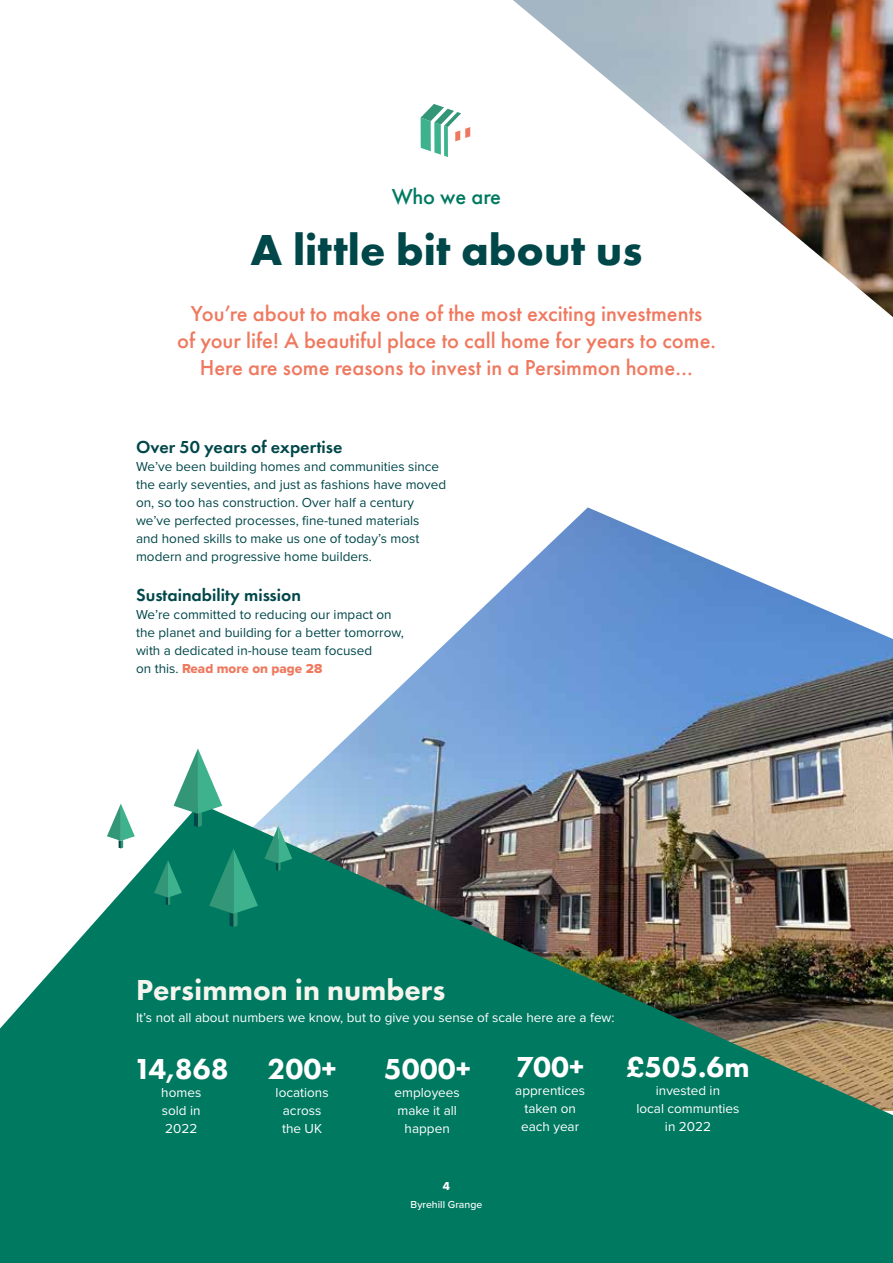
<style>
.page{position:relative;width:893px;height:1263px;background:#fff}
.page>*{position:absolute;margin:0;border:0;box-sizing:border-box;transform-origin:0 0}
.t1{font:700 45px "Futura PT";color:#00474a}
.t2{font:800 30px "Futura PT";color:#fff}
.t3{font:800 30px "Futura PT";color:#f5f5ee}
.t4{font:500 22.5px/27px "Futura PT";color:#ef795f;text-align:center}
.t5{font:500 22.5px "Futura PT";letter-spacing:-.01em;color:#007961}
.t6{font:600 18px "Futura PT";color:#00474a}
.t7{font:13.5px/18px "Proxima Nova";color:#00474a}
.t8{font:13.5px/18px "Proxima Nova";color:#fff;text-align:center}
.t9{font:13.5px "Proxima Nova Extrabld";color:#ef795f}
.t10{font:700 12px "Futura PT";color:#fff}
.t11{font:500 10.5px "Proxima Nova";color:#fff}
.s1{font-family:"Proxima Nova";color:#00474a}
</style>
<div class="page">
<svg style="left:278px;top:0;width:615px;height:803px"></svg>
<img style="left:0;top:803px;width:893px;height:460px">
<svg style="left:209px;top:848px;width:49px;height:79px;background:#178a6e"></svg>
<svg style="left:174px;top:748px;width:48px;height:79px"></svg>
<svg style="left:264px;top:826px;width:28px;height:45px"></svg>
<svg style="left:154px;top:860px;width:28px;height:45px"></svg>
<svg style="left:107px;top:803px;width:28px;height:45px"></svg>
<svg style="left:421px;top:104px;width:49px;height:53px"></svg>
<h3 class="t5" style="left:392px;top:183px;width:111px">Who we are</h3>
<h1 class="t1" style="left:251px;top:221px;width:393px">A little bit about us</h1>
<h3 class="t4" style="left:177px;top:300px;width:540px">You’re about to make one of the most exciting investments<br>of your life! A beautiful place to call home for years to come.<br>Here are some reasons to invest in a Persimmon home…</h3>
<h3 class="t6" style="left:136px;top:436px;width:208px">Over 50 years of expertise</h3>
<p class="t7" style="left:136px;top:457px;width:312px">We’ve been building homes and communities since the early seventies, and just as fashions have moved on, so too has construction. Over half a century we’ve perfected processes, fine-tuned materials<br>and honed skills to make us one of today’s most modern and progressive home builders.</p>
<h3 class="t6" style="left:136px;top:583px;width:166px">Sustainability mission</h3>
<p class="t7" style="left:136px;top:605px;width:269px">We’re committed to reducing our impact on the planet and building for a better tomorrow, with a dedicated in-house team focused</p>
<p class="t9" style="left:136px;top:658px;width:188px"><span class="s1">on this.</span> Read more on page 28</p>
<h2 class="t3" style="left:136px;top:971px;width:311px">Persimmon in numbers</h2>
<p class="t8" style="left:136px;top:1008px;width:480px">It’s not all about numbers we know, but to give you sense of scale here are a few:</p>
<h2 class="t2" style="left:134px;top:1050px;width:97px">14,868</h2>
<p class="t8" style="left:161px;top:1083px;width:41px;text-align:justify">homes sold in 2022</p>
<h2 class="t2" style="left:268px;top:1050px;width:70px">200+</h2>
<p class="t8" style="left:276px;top:1083px;width:55px">locations across the UK</p>
<h2 class="t2" style="left:384px;top:1050px;width:88px">5000+</h2>
<p class="t8" style="left:395px;top:1083px;width:67px">employees make it all happen</p>
<h2 class="t2" style="left:516px;top:1048px;width:69px">700+</h2>
<p class="t8" style="left:515px;top:1081px;width:71px">apprentices taken on each year</p>
<h2 class="t2" style="left:626px;top:1048px;width:125px">£505.6m</h2>
<p class="t8" style="left:636px;top:1081px;width:105px">invested in<br>local communties in 2022</p>
<p class="t10" style="left:443px;top:1178px;width:9px">4</p>
<p class="t11" style="left:411px;top:1196px;width:73px">Byrehill Grange</p>
</div>
